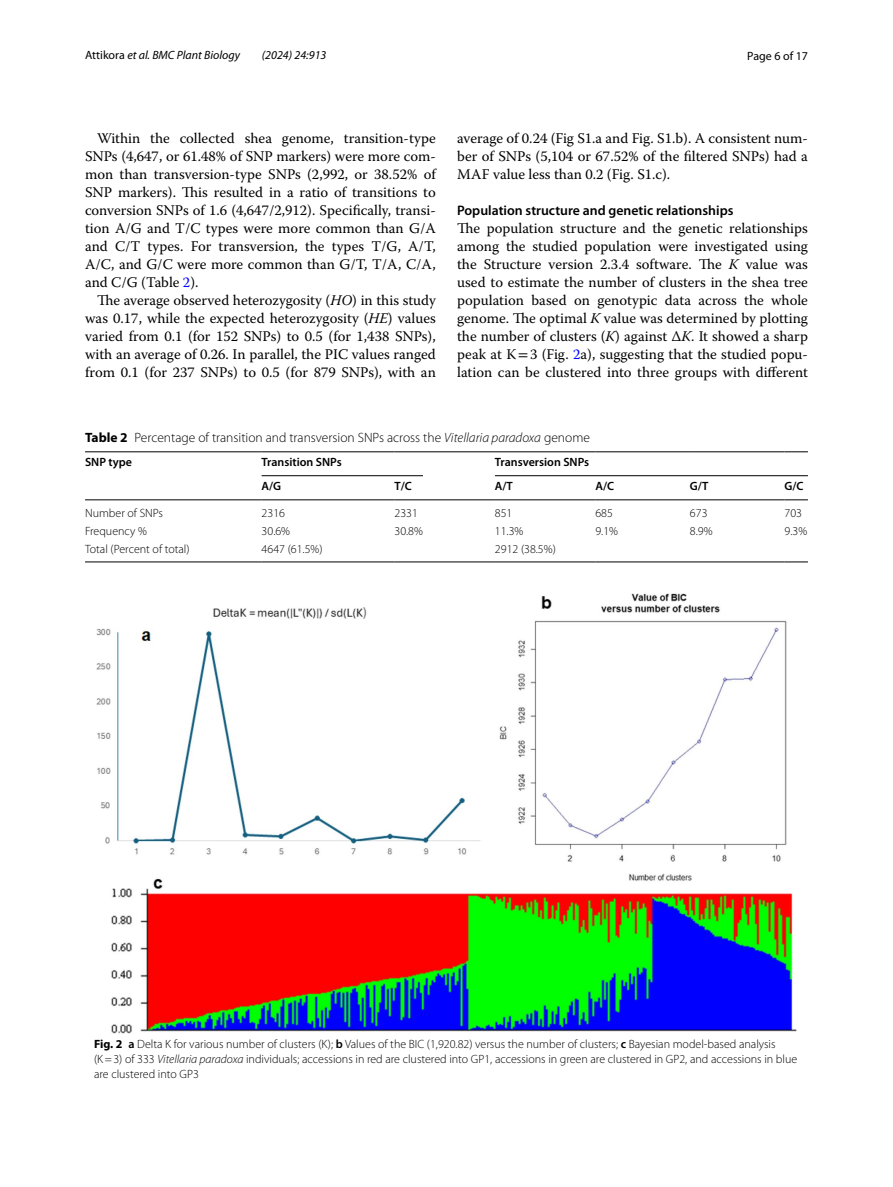
<style>
.page{position:relative;width:893px;height:1187px;background:#fff}
.page>*{position:absolute;margin:0;border:0;box-sizing:border-box;transform-origin:0 0}
.t1{font:14.7px/18px "Warnock Pro";color:#000;text-align:justify}
.t2{font:600 13.8px "Myriad Pro";color:#000}
.t3{font:300 13.5px "Myriad Pro";color:#000}
.t4{font:300 12px/15px "Myriad Pro";color:#000}
.t5{font:600 12px "Myriad Pro";color:#000}
.t6{font:italic 12px "Myriad Pro";color:#000}
.t7{font:12px "Myriad Pro";color:#000}
.s1{font-style:normal}
.s2{color:#00f}
.s3{font-style:italic}
.s4{font-family:"STIX"}
.s5{font-weight:700}
.s6{font-weight:600}
</style>
<div class="page">
<hr style="left:85px;top:451px;width:177px;height:1px;background:#000">
<hr style="left:85px;top:499px;width:177px;height:1px;background:#000">
<hr style="left:262px;top:451px;width:132px;height:1px;background:#000">
<hr style="left:394px;top:451px;width:101px;height:1px;background:#000">
<hr style="left:495px;top:451px;width:100px;height:1px;background:#000">
<hr style="left:595px;top:451px;width:95px;height:1px;background:#000">
<hr style="left:690px;top:451px;width:94px;height:1px;background:#000">
<svg style="left:784px;top:451px;width:24px;height:1px"></svg>
<hr style="left:262px;top:499px;width:132px;height:1px;background:#000">
<hr style="left:394px;top:499px;width:101px;height:1px;background:#000">
<hr style="left:495px;top:499px;width:100px;height:1px;background:#000">
<hr style="left:595px;top:499px;width:95px;height:1px;background:#000">
<hr style="left:690px;top:499px;width:94px;height:1px;background:#000">
<svg style="left:784px;top:499px;width:24px;height:1px"></svg>
<hr style="left:85px;top:561px;width:177px;height:1px;background:#000">
<hr style="left:262px;top:561px;width:132px;height:1px;background:#000">
<hr style="left:394px;top:561px;width:101px;height:1px;background:#000">
<hr style="left:495px;top:561px;width:100px;height:1px;background:#000">
<hr style="left:595px;top:561px;width:95px;height:1px;background:#000">
<hr style="left:690px;top:561px;width:94px;height:1px;background:#000">
<svg style="left:784px;top:561px;width:24px;height:1px"></svg>
<hr style="left:262px;top:475px;width:161px;height:1px;background:#000">
<hr style="left:495px;top:475px;width:313px;height:1px;background:#000">
<img style="left:96px;top:593px;width:701px;height:440px">
<p class="t6" style="left:85px;top:48px;width:156px"><span class="s1">Attikora</span> et al. BMC Plant Biology</p>
<p class="t6" style="left:262px;top:48px;width:66px">(2024) 24:913</p>
<p class="t7" style="left:747px;top:48px;width:62px">Page 6 of 17</p>
<p class="t1" style="left:85px;top:128px;width:352px;text-indent:12px">Within the collected shea genome, transition-type SNPs (4,647, or 61.48% of SNP markers) were more com&shy;mon than transversion-type SNPs (2,992, or 38.52% of SNP markers). This resulted in a ratio of transitions to conversion SNPs of 1.6 (4,647/2,912). Specifically, transi&shy;tion A/G and T/C types were more common than G/A and C/T types. For transversion, the types T/G, A/T, A/C, and G/C were more common than G/T, T/A, C/A, and C/G (Table <span class="s2">2</span>).</p>
<p class="t1" style="left:85px;top:290px;width:352px;text-indent:12px">The average observed heterozygosity (<span class="s3">HO</span>) in this study was 0.17, while the expected heterozygosity (<span class="s3">HE</span>) values varied from 0.1 (for 152 SNPs) to 0.5 (for 1,438 SNPs), with an average of 0.26. In parallel, the PIC values ranged from 0.1 (for 237 SNPs) to 0.5 (for 879 SNPs), with an</p>
<p class="t1" style="left:457px;top:128px;width:352px">average of 0.24 (Fig S1.a and Fig. S1.b). A consistent num&shy;ber of SNPs (5,104 or 67.52% of the filtered SNPs) had a MAF value less than 0.2 (Fig. S1.c).</p>
<p class="t2" style="left:457px;top:201px;width:278px">Population structure and genetic relationships</p>
<p class="t1" style="left:457px;top:218px;width:352px">The population structure and the genetic relationships among the studied population were investigated using the Structure version 2.3.4 software. The <span class="s3">K</span> value was used to estimate the number of clusters in the shea tree population based on genotypic data across the whole genome. The optimal <span class="s3">K</span> value was determined by plotting the number of clusters (<span class="s3">K</span>) against ∆<span class="s3">K</span>. It showed a sharp peak at K<span class="s4">=</span>3 (Fig. <span class="s2">2</span>a), suggesting that the studied popu&shy;lation can be clustered into three groups with different</p>
<p class="t3" style="left:85px;top:430px;width:506px"><span class="s5">Table 2</span> Percentage of transition and transversion SNPs across the <span class="s3">Vitellaria paradoxa</span> genome</p>
<p class="t5" style="left:85px;top:454px;width:49px">SNP type</p>
<p class="t5" style="left:262px;top:454px;width:82px">Transition SNPs</p>
<p class="t5" style="left:495px;top:454px;width:96px">Transversion SNPs</p>
<p class="t5" style="left:262px;top:478px;width:21px">A/G</p>
<p class="t5" style="left:394px;top:478px;width:19px">T/C</p>
<p class="t5" style="left:495px;top:478px;width:19px">A/T</p>
<p class="t5" style="left:595px;top:478px;width:20px">A/C</p>
<p class="t5" style="left:690px;top:478px;width:20px">G/T</p>
<p class="t5" style="left:784px;top:478px;width:21px">G/C</p>
<p class="t4" style="left:85px;top:505px;width:80px">Number of SNPs</p>
<p class="t4" style="left:262px;top:505px;width:25px">2316</p>
<p class="t4" style="left:394px;top:505px;width:25px">2331</p>
<p class="t4" style="left:495px;top:505px;width:19px">851</p>
<p class="t4" style="left:595px;top:505px;width:19px">685</p>
<p class="t4" style="left:690px;top:505px;width:19px">673</p>
<p class="t4" style="left:784px;top:505px;width:19px">703</p>
<p class="t4" style="left:85px;top:524px;width:63px">Frequency %</p>
<p class="t4" style="left:262px;top:524px;width:30px">30.6%</p>
<p class="t4" style="left:394px;top:524px;width:30px">30.8%</p>
<p class="t4" style="left:495px;top:524px;width:30px">11.3%</p>
<p class="t4" style="left:595px;top:524px;width:24px">9.1%</p>
<p class="t4" style="left:690px;top:524px;width:24px">8.9%</p>
<p class="t4" style="left:785px;top:524px;width:24px">9.3%</p>
<p class="t4" style="left:85px;top:542px;width:106px">Total (Percent of total)</p>
<p class="t4" style="left:262px;top:542px;width:62px">4647 (61.5%)</p>
<p class="t4" style="left:495px;top:542px;width:62px">2912 (38.5%)</p>
<p class="t4" style="left:94px;top:1036px;width:705px"><span class="s5">Fig. 2</span> <span class="s6">a</span> Delta K for various number of clusters (K); <span class="s6">b</span> Values of the BIC (1,920.82) versus the number of clusters; <span class="s6">c</span> Bayesian model-based analysis (K=3) of 333 <span class="s3">Vitellaria paradoxa</span> individuals; accessions in red are clustered into GP1, accessions in green are clustered in GP2, and accessions in blue are clustered into GP3</p>
</div>
